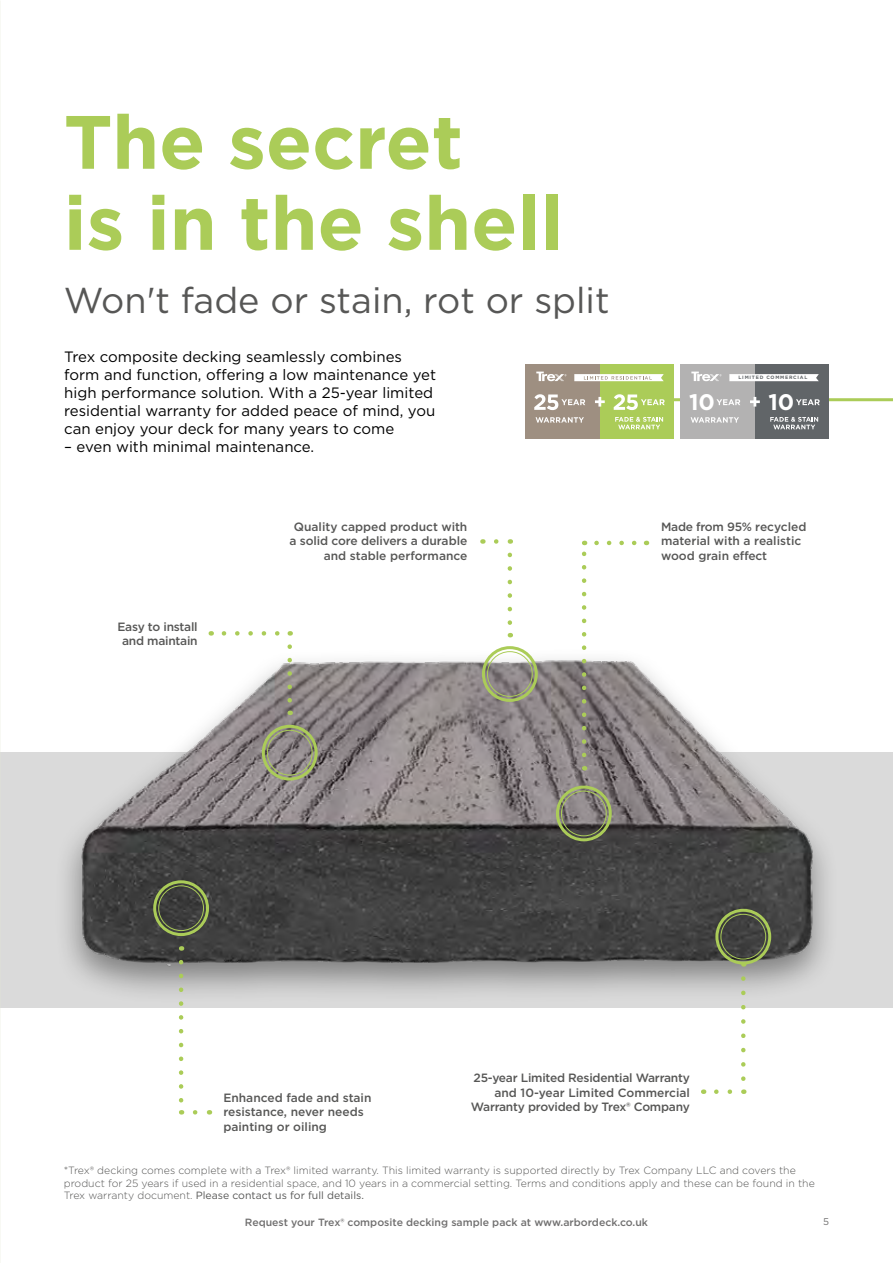
<style>
.page{position:relative;width:893px;height:1263px;background:#fff}
.page>*{position:absolute;margin:0;border:0;box-sizing:border-box;transform-origin:0 0}
.t1{font:700 75.45px/81px "Gotham";color:#abcc58}
.t2{font:36px "Gotham";color:#575756}
.t3{font:700 22.5px "Gotham";color:#fff}
.t4{font:15px/18px "Gotham";color:#000}
.t5{font:500 12px/14.4px "Gotham";letter-spacing:-.01em;color:#575756;text-align:right}
.t6{font:300 10.5px/12.6px "Gotham";color:#575756}
.t7{font:500 10.5px "Gotham";color:#706f6f}
.t8{font:9.75px "Gotham";color:#706f6f}
.t9{font:700 4.8px "Gotham";letter-spacing:.16em;color:#616568}
.s1{font-weight:400}
</style>
<div class="page">
<div style="left:0;top:753px;width:893px;height:255px;background:#dadada"></div>
<img style="left:0;top:577px;width:867px;height:547px">
<div style="left:715px;top:909px;width:56px;height:55px;border:3px solid #abcc58;border-radius:50%"></div>
<div style="left:720px;top:914px;width:46px;height:45px;border:1px solid #abcc58;border-radius:50%"></div>
<div style="left:262px;top:725px;width:56px;height:55px;border:3px solid #abcc58;border-radius:50%"></div>
<div style="left:267px;top:730px;width:46px;height:45px;border:1px solid #abcc58;border-radius:50%"></div>
<div style="left:556px;top:785px;width:56px;height:56px;border:3px solid #abcc58;border-radius:50%"></div>
<div style="left:561px;top:790px;width:46px;height:46px;border:1px solid #abcc58;border-radius:50%"></div>
<div style="left:153px;top:880px;width:56px;height:56px;border:3px solid #abcc58;border-radius:50%"></div>
<div style="left:158px;top:885px;width:46px;height:46px;border:1px solid #abcc58;border-radius:50%"></div>
<div style="left:482px;top:646px;width:56px;height:56px;border:3px solid #abcc58;border-radius:50%"></div>
<div style="left:487px;top:651px;width:46px;height:46px;border:1px solid #abcc58;border-radius:50%"></div>
<svg style="left:496px;top:539px;width:3px;height:5px"></svg>
<svg style="left:508px;top:555px;width:4px;height:82px"></svg>
<svg style="left:224px;top:631px;width:59px;height:5px"></svg>
<svg style="left:287px;top:647px;width:5px;height:68px"></svg>
<svg style="left:596px;top:541px;width:41px;height:4px"></svg>
<svg style="left:582px;top:541px;width:4px;height:214px"></svg>
<svg style="left:710px;top:1089px;width:20px;height:5px"></svg>
<svg style="left:741px;top:978px;width:5px;height:116px"></svg>
<svg style="left:195px;top:1110px;width:7px;height:4px"></svg>
<svg style="left:179px;top:962px;width:4px;height:152px"></svg>
<hr style="left:540px;top:398px;width:353px;height:3px;background:#abcc58">
<div style="left:599px;top:364px;width:75px;height:75px;background:#abcc58"></div>
<div style="left:525px;top:364px;width:75px;height:75px;background:#9e8f81"></div>
<svg style="left:615px;top:417px;width:48px;height:12px"></svg>
<svg style="left:536px;top:417px;width:48px;height:6px"></svg>
<svg style="left:595px;top:397px;width:10px;height:10px"></svg>
<svg style="left:574px;top:374px;width:90px;height:7px"></svg>
<svg style="left:536px;top:372px;width:30px;height:10px"></svg>
<svg style="left:614px;top:394px;width:51px;height:16px"></svg>
<svg style="left:534px;top:394px;width:51px;height:16px"></svg>
<div style="left:754px;top:364px;width:75px;height:75px;background:#616568"></div>
<div style="left:680px;top:364px;width:75px;height:75px;background:#b3b2b2"></div>
<svg style="left:729px;top:374px;width:90px;height:7px"></svg>
<svg style="left:770px;top:417px;width:48px;height:12px"></svg>
<svg style="left:691px;top:417px;width:48px;height:6px"></svg>
<svg style="left:750px;top:397px;width:10px;height:10px"></svg>
<svg style="left:691px;top:372px;width:31px;height:10px"></svg>
<svg style="left:796px;top:399px;width:24px;height:6px"></svg>
<svg style="left:716px;top:399px;width:24px;height:6px"></svg>
<h1 class="t1" style="left:64px;top:101px;width:501px">The secret<br>is in the shell</h1>
<h2 class="t2" style="left:64px;top:277px;width:547px">Won't fade or stain, rot or split</h2>
<p class="t4" style="left:64px;top:348px;width:374px">Trex composite decking seamlessly combines form and function, offering a low maintenance yet high performance solution. With a 25-year limited residential warranty for added peace of mind, you can enjoy your deck for many years to come</p>
<p class="t4" style="left:64px;top:438px;width:252px">– even with minimal maintenance.</p>
<p class="t5" style="left:118px;top:619px;width:82px;text-align:center">Easy to install and maintain</p>
<p class="t5" style="left:289px;top:519px;width:179px">Quality capped product with a solid core delivers a durable and stable performance</p>
<h3 class="t3" style="left:689px;top:387px;width:27px">10</h3>
<p class="t9" style="left:739px;top:375px;width:70px">LIMITED COMMERCIAL</p>
<h3 class="t3" style="left:768px;top:387px;width:27px">10</h3>
<p class="t5" style="left:661px;top:519px;width:147px;text-align:left">Made from 95% recycled material with a realistic wood grain effect</p>
<p class="t5" style="left:471px;top:1071px;width:221px">25-year Limited Residential Warranty and 10-year Limited Commercial<br>Warranty provided by Trex® Company</p>
<p class="t5" style="left:223px;top:1090px;width:150px;text-align:left">Enhanced fade and stain resistance, never needs painting or oiling</p>
<p class="t6" style="left:64px;top:1164px;width:752px">*Trex® decking comes complete with a Trex® limited warranty. This limited warranty is supported directly by Trex Company LLC and covers the product for 25 years if used in a residential space, and 10 years in a commercial setting. Terms and conditions apply and these can be found in the<br>Trex warranty document. <span class="s1">Please contact us for full details.</span></p>
<p class="t7" style="left:245px;top:1215px;width:405px">Request your Trex® composite decking sample pack at www.arbordeck.co.uk</p>
<p class="t8" style="left:823px;top:1215px;width:7px">5</p>
</div>
